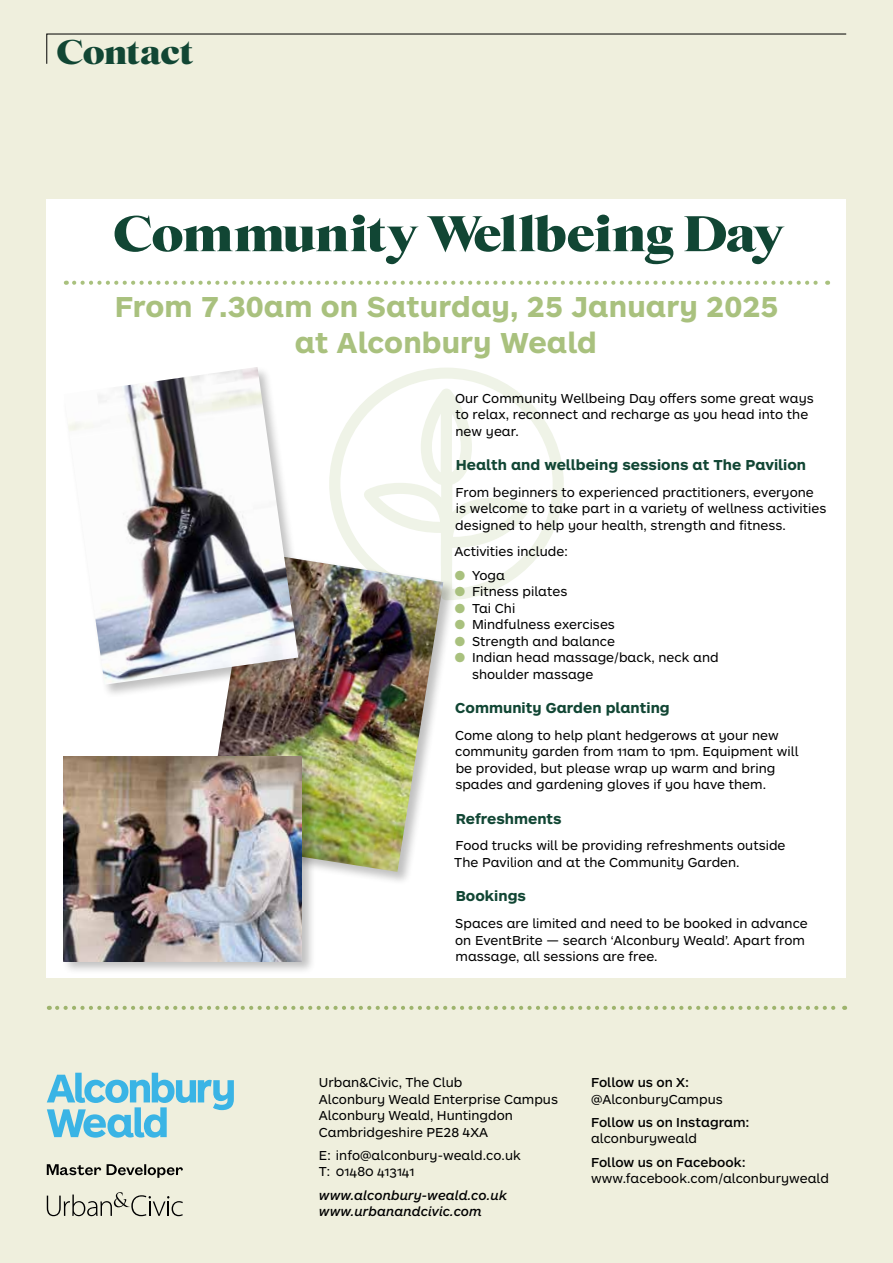
<style>
.page{position:relative;width:893px;height:1263px;background:#efefdd}
.page>*{position:absolute;margin:0;border:0;box-sizing:border-box;transform-origin:0 0}
.t1{font:900 51px "Starling";letter-spacing:-.015em;color:#114634}
.t2{font:900 34.8px "Starling";letter-spacing:-.015em;color:#114634}
.t3{font:700 30px/36px "ARS Maquette Pro";letter-spacing:.005em;color:#a9c17e;text-align:center}
.t4{font:700 15px "ARS Maquette Pro";color:#114634}
.t5{font:13.5px/16.5px "ARS Maquette Pro";color:#000}
.t6{font:500 13.5px "ARS Maquette Pro";color:#000}
.t7{font:italic 500 13.5px/16.5px "ARS Maquette Pro";color:#000}
.s1{color:#a9c17e}
</style>
<div class="page">
<svg style="left:46px;top:33px;width:801px;height:31px"></svg>
<div style="left:47px;top:200px;width:799px;height:778px;background:#fff"></div>
<svg style="left:57px;top:1006px;width:788px;height:4px"></svg>
<svg style="left:47px;top:1073px;width:187px;height:65px"></svg>
<svg style="left:47px;top:1192px;width:136px;height:24px"></svg>
<svg style="left:47px;top:1164px;width:136px;height:14px"></svg>
<svg style="left:74px;top:281px;width:754px;height:4px"></svg>
<svg style="left:329px;top:368px;width:235px;height:232px"></svg>
<div style="left:202px;top:550px;width:255px;height:336px;background:#000;opacity:.25"></div>
<img style="left:204px;top:551px;width:239px;height:321px">
<div style="left:62px;top:755px;width:254px;height:220px;background:#000;opacity:.25"></div>
<img style="left:64px;top:757px;width:238px;height:204px">
<div style="left:62px;top:365px;width:250px;height:333px;background:#000;opacity:.25"></div>
<img style="left:64px;top:367px;width:234px;height:318px">
<h2 class="t2" style="left:56px;top:30px;width:138px">Contact</h2>
<h1 class="t1" style="left:113px;top:202px;width:673px">Community Wellbeing Day</h1>
<h3 class="t3" style="left:114px;top:287px;width:666px">From 7.30am on Saturday, 25 January 2025 at Alconbury Weald</h3>
<p class="t5" style="left:455px;top:389px;width:360px">Our Community Wellbeing Day offers some great ways to relax, reconnect and recharge as you head into the new year.</p>
<p class="t4" style="left:456px;top:455px;width:352px">Health and wellbeing sessions at The Pavilion</p>
<p class="t5" style="left:455px;top:483px;width:373px">From beginners to experienced practitioners, everyone is welcome to take part in a variety of wellness activities designed to help your health, strength and fitness.</p>
<p class="t5" style="left:454px;top:543px;width:115px">Activities include:</p>
<p class="t5" style="left:455px;top:566px;width:52px"><span class="s1">●</span> Yoga</p>
<p class="t5" style="left:455px;top:582px;width:114px"><span class="s1">●</span> Fitness pilates</p>
<p class="t5" style="left:455px;top:599px;width:62px"><span class="s1">●</span> Tai Chi</p>
<p class="t5" style="left:455px;top:615px;width:162px"><span class="s1">●</span> Mindfulness exercises</p>
<p class="t5" style="left:455px;top:632px;width:162px"><span class="s1">●</span> Strength and balance</p>
<p class="t5" style="left:472px;top:648px;width:248px;text-indent:-17px"><span class="s1">●</span> Indian head massage/back, neck and shoulder massage</p>
<p class="t4" style="left:455px;top:698px;width:216px">Community Garden planting</p>
<p class="t5" style="left:455px;top:726px;width:345px">Come along to help plant hedgerows at your new community garden from 11am to 1pm. Equipment will be provided, but please wrap up warm and bring spades and gardening gloves if you have them.</p>
<p class="t4" style="left:456px;top:809px;width:108px">Refreshments</p>
<p class="t5" style="left:454px;top:837px;width:333px">Food trucks will be providing refreshments outside<br>The Pavilion and at the Community Garden.</p>
<p class="t4" style="left:456px;top:886px;width:72px">Bookings</p>
<p class="t5" style="left:455px;top:914px;width:354px">Spaces are limited and need to be booked in advance on EventBrite — search ‘Alconbury Weald’. Apart from massage, all sessions are free.</p>
<p class="t5" style="left:319px;top:1073px;width:241px">Urban&amp;Civic, The Club<br>Alconbury Weald Enterprise Campus<br>Alconbury Weald, Huntingdon<br>Cambridgeshire PE28 4XA</p>
<p class="t5" style="left:319px;top:1146px;width:203px">E: info@alconbury-weald.co.uk<br>T: 01480 413141</p>
<p class="t7" style="left:319px;top:1186px;width:190px">www.alconbury-weald.co.uk www.urbanandcivic.com</p>
<p class="t6" style="left:591px;top:1074px;width:100px">Follow us on X:</p>
<p class="t5" style="left:591px;top:1090px;width:133px">@AlconburyCampus</p>
<p class="t6" style="left:591px;top:1113px;width:160px">Follow us on Instagram:</p>
<p class="t5" style="left:591px;top:1130px;width:107px">alconburyweald</p>
<p class="t6" style="left:591px;top:1153px;width:156px">Follow us on Facebook:</p>
<p class="t5" style="left:591px;top:1169px;width:239px">www.facebook.com/alconburyweald</p>
</div>
